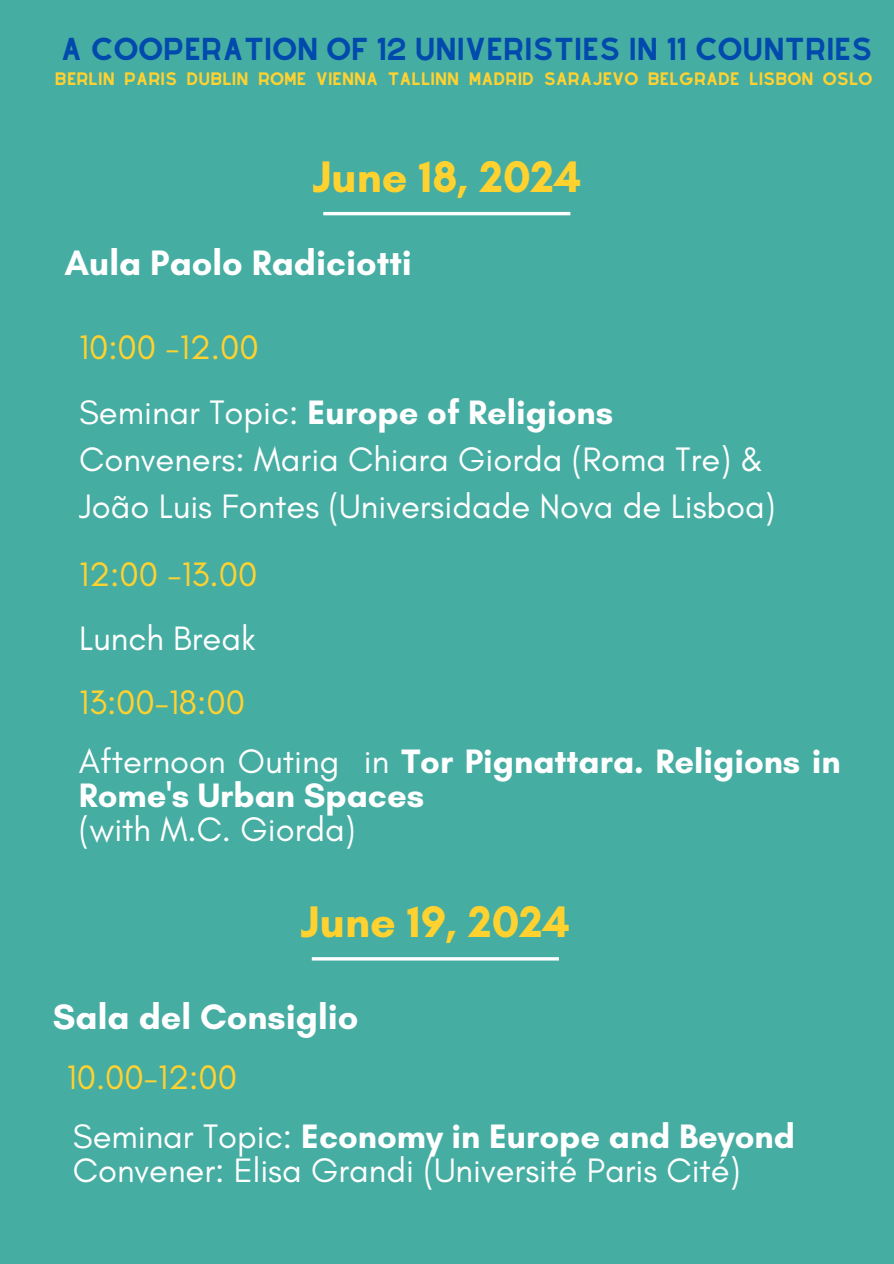
<style>
.page{position:relative;width:894px;height:1264px;background:#fff}
.page>*{position:absolute;margin:0;border:0;box-sizing:border-box;transform-origin:0 0}
.t1{font:700 45px "Glacial Indifference";color:#ffd230}
.t2{font:700 36px "Glacial Indifference";color:#fff}
.t3{font:34.5px/47.2px "Glacial Indifference";color:#fff}
.t4{font:700 34.5px/33.8px "Glacial Indifference";color:#fff}
.t5{font:34.5px "Glacial Indifference";color:#ffd230}
.t6{font:27.75px "Alyssum Sans";color:#004aad}
.t7{font:15.75px "Alyssum Sans";color:#ffd230}
.s1{font-weight:700}
.s2{font-weight:400}
</style>
<div class="page">
<div style="left:0;top:0;width:893px;height:1263px;background:#46ada2"></div>
<hr style="left:323px;top:212px;width:247px;height:3px;background:#fff">
<hr style="left:312px;top:957px;width:246px;height:3px;background:#fff">
<h4 class="t6" style="left:61px;top:32px;width:812px">A COOPERATION OF 12 UNIVERISTIES IN 11 COUNTRIES</h4>
<p class="t7" style="left:55px;top:70px;width:818px">BERLIN PARIS DUBLIN ROME VIENNA TALLINN MADRID SARAJEVO BELGRADE LISBON OSLO</p>
<h3 class="t1" style="left:312px;top:149px;width:270px">June 18, 2024</h3>
<p class="t2" style="left:64px;top:241px;width:349px">Aula Paolo Radiciotti</p>
<h3 class="t5" style="left:79px;top:326px;width:181px">10:00 -12.00</h3>
<h3 class="t3" style="left:79px;top:388px;width:697px">Seminar Topic: <span class="s1">Europe of Religions<br></span>Conveners: Maria Chiara Giorda (Roma Tre) &amp;<br>João Luis Fontes (Universidade Nova de Lisboa)</h3>
<h3 class="t5" style="left:79px;top:552px;width:180px">12:00 -13.00</h3>
<h3 class="t3" style="left:79px;top:614px;width:178px">Lunch Break</h3>
<h1 class="t5" style="left:79px;top:680px;width:167px">13:00-18:00</h1>
<p class="t4" style="left:79px;top:744px;width:763px"><span class="s2">Afternoon Outing in</span> Tor Pignattara. Religions in<br>Rome's Urban Spaces</p>
<h3 class="t3" style="left:79px;top:805px;width:278px">(with M.C. Giorda)</h3>
<h3 class="t1" style="left:300px;top:894px;width:271px">June 19, 2024</h3>
<p class="t2" style="left:53px;top:994px;width:307px">Sala del Consiglio</p>
<p class="t5" style="left:67px;top:1055px;width:172px">10.00-12:00</p>
<h1 class="t4" style="left:73px;top:1119px;width:723px"><span class="s2">Seminar Topic:</span> Economy in Europe and Beyond</h1>
<p class="t3" style="left:73px;top:1146px;width:669px">Convener: Elisa Grandi (Université Paris Cité)</p>
</div>
